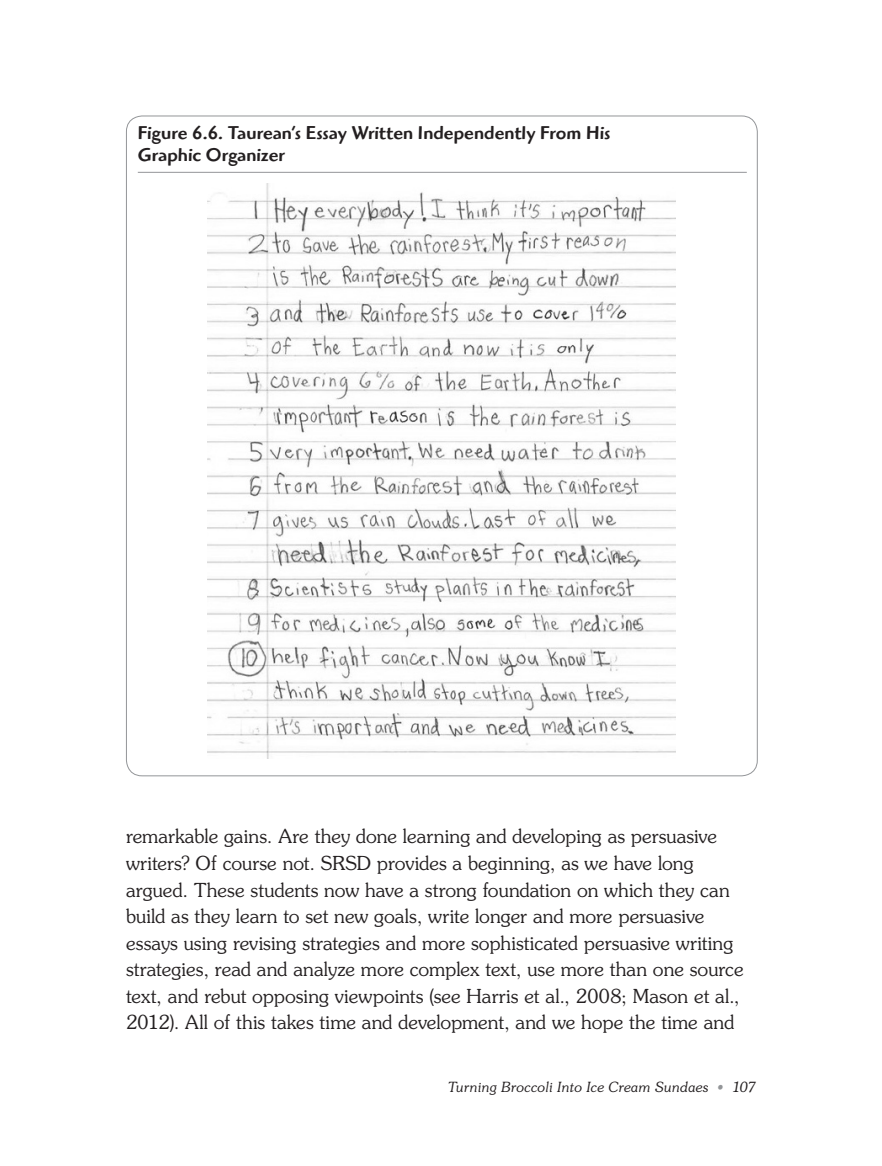
<style>
.page{position:relative;width:882px;height:1166px;background:#fff}
.page>*{position:absolute;margin:0;border:0;box-sizing:border-box;transform-origin:0 0}
.BCnoindent{font:300 19.25px/26.6px "Souvenir Std";color:#231f20}
.FigH{font:500 19.25px/22.8px "Highlander Std";color:#231f20}
.t1{font:italic 300 14px "Souvenir Std";color:#231f20}
.s1{color:#939598}
</style>
<div class="page">
<hr style="left:138px;top:172px;width:609px;height:1px;background:#939598">
<img style="left:208px;top:183px;width:468px;height:575px">
<p class="FigH" style="left:138px;top:121px;width:474px">Figure 6.6. Taurean’s Essay Written Independently From His<br>Graphic Organizer</p>
<p class="BCnoindent" style="left:126px;top:823px;width:619px">remarkable gains. Are they done learning and developing as persuasive writers? Of course not. SRSD provides a beginning, as we have long argued. These students now have a strong foundation on which they can build as they learn to set new goals, write longer and more persuasive essays using revising strategies and more sophisticated persuasive writing strategies, read and analyze more complex text, use more than one source text, and rebut opposing viewpoints (see Harris et al., 2008; Mason et al., 2012). All of this takes time and development, and we hope the time and</p>
<p class="t1" style="left:448px;top:1078px;width:310px">Turning Broccoli Into Ice Cream Sundaes <span class="s1">•</span> 107</p>
</div>
